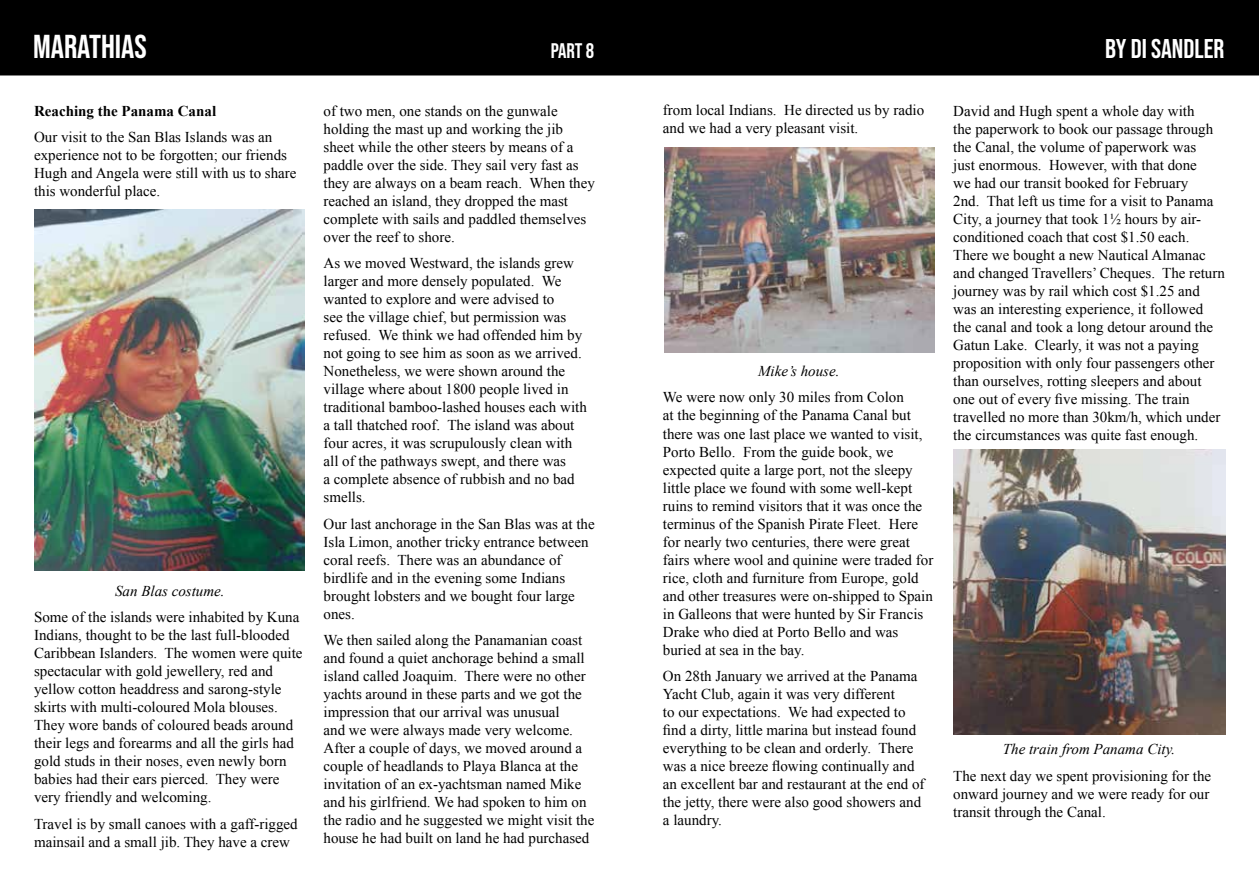
<style>
.page{position:relative;width:1259px;height:893px;background:#fff}
.page>*{position:absolute;margin:0;border:0;box-sizing:border-box;transform-origin:0 0}
.t1{font:33px "Bebas Neue";color:#fff}
.t2{font:27px "Bebas Neue";color:#fff}
.t3{font:21px "Bebas Neue";color:#fff}
.t4{font:15px/18px "Times New Roman";color:#000}
.t5{font:italic 15px "Times New Roman";color:#000}
.t6{font:700 15px "Times New Roman";color:#000}
</style>
<div class="page">
<div style="left:0;top:0;width:1259px;height:75px;background:#000"></div>
<img style="left:664px;top:148px;width:270px;height:204px">
<img style="left:34px;top:209px;width:270px;height:361px">
<img style="left:953px;top:449px;width:272px;height:285px">
<h1 class="t1" style="left:33px;top:28px;width:115px">MARATHIAS</h1>
<h3 class="t3" style="left:550px;top:39px;width:45px">PART 8</h3>
<h2 class="t2" style="left:1105px;top:33px;width:121px">BY DI SANDLER</h2>
<p class="t6" style="left:34px;top:100px;width:184px">Reaching the Panama Canal</p>
<p class="t4" style="left:34px;top:128px;width:264px">Our visit to the San Blas Islands was an experience not to be forgotten; our friends Hugh and Angela were still with us to share this wonderful place.</p>
<p class="t5" style="left:115px;top:580px;width:111px">San Blas costume.</p>
<p class="t4" style="left:34px;top:608px;width:270px">Some of the islands were inhabited by Kuna Indians, thought to be the last full-blooded Caribbean Islanders. The women were quite spectacular with gold jewellery, red and yellow cotton headdress and sarong-style skirts with multi-coloured Mola blouses.<br>They wore bands of coloured beads around their legs and forearms and all the girls had gold studs in their noses, even newly born babies had their ears pierced. They were very friendly and welcoming.</p>
<p class="t4" style="left:34px;top:814px;width:265px">Travel is by small canoes with a gaff-rigged mainsail and a small jib. They have a crew</p>
<p class="t4" style="left:323px;top:101px;width:273px">of two men, one stands on the gunwale holding the mast up and working the jib sheet while the other steers by means of a paddle over the side. They sail very fast as they are always on a beam reach. When they reached an island, they dropped the mast complete with sails and paddled themselves over the reef to shore.</p>
<p class="t4" style="left:323px;top:254px;width:265px">As we moved Westward, the islands grew larger and more densely populated. We wanted to explore and were advised to<br>see the village chief, but permission was refused. We think we had offended him by not going to see him as soon as we arrived.<br>Nonetheless, we were shown around the village where about 1800 people lived in traditional bamboo-lashed houses each with a tall thatched roof. The island was about four acres, it was scrupulously clean with all of the pathways swept, and there was<br>a complete absence of rubbish and no bad smells.</p>
<p class="t4" style="left:323px;top:514px;width:273px">Our last anchorage in the San Blas was at the Isla Limon, another tricky entrance between coral reefs. There was an abundance of birdlife and in the evening some Indians brought lobsters and we bought four large ones.</p>
<p class="t4" style="left:323px;top:631px;width:272px">We then sailed along the Panamanian coast and found a quiet anchorage behind a small island called Joaquim. There were no other yachts around in these parts and we got the impression that our arrival was unusual<br>and we were always made very welcome.<br>After a couple of days, we moved around a couple of headlands to Playa Blanca at the invitation of an ex-yachtsman named Mike and his girlfriend. We had spoken to him on the radio and he suggested we might visit the house he had built on land he had purchased</p>
<p class="t4" style="left:663px;top:101px;width:263px">from local Indians. He directed us by radio and we had a very pleasant visit.</p>
<p class="t5" style="left:758px;top:361px;width:83px">Mike’s house.</p>
<p class="t4" style="left:663px;top:388px;width:272px">We were now only 30 miles from Colon<br>at the beginning of the Panama Canal but there was one last place we wanted to visit, Porto Bello. From the guide book, we expected quite a large port, not the sleepy little place we found with some well-kept ruins to remind visitors that it was once the terminus of the Spanish Pirate Fleet. Here for nearly two centuries, there were great fairs where wool and quinine were traded for rice, cloth and furniture from Europe, gold and other treasures were on-shipped to Spain in Galleons that were hunted by Sir Francis Drake who died at Porto Bello and was buried at sea in the bay.</p>
<p class="t4" style="left:663px;top:667px;width:263px">On 28th January we arrived at the Panama Yacht Club, again it was very different<br>to our expectations. We had expected to find a dirty, little marina but instead found everything to be clean and orderly. There was a nice breeze flowing continually and an excellent bar and restaurant at the end of the jetty, there were also good showers and a laundry.</p>
<p class="t4" style="left:953px;top:101px;width:273px">David and Hugh spent a whole day with<br>the paperwork to book our passage through the Canal, the volume of paperwork was<br>just enormous. However, with that done<br>we had our transit booked for February<br>2nd. That left us time for a visit to Panama City, a journey that took 1½ hours by air&shy;conditioned coach that cost $1.50 each.<br>There we bought a new Nautical Almanac and changed Travellers’ Cheques. The return journey was by rail which cost $1.25 and was an interesting experience, it followed the canal and took a long detour around the Gatun Lake. Clearly, it was not a paying proposition with only four passengers other than ourselves, rotting sleepers and about one out of every five missing. The train travelled no more than 30km/h, which under the circumstances was quite fast enough.</p>
<p class="t5" style="left:1003px;top:739px;width:174px">The train from Panama City.</p>
<p class="t4" style="left:953px;top:766px;width:259px;text-align:justify">The next day we spent provisioning for the onward journey and we were ready for our transit through the Canal.</p>
</div>
